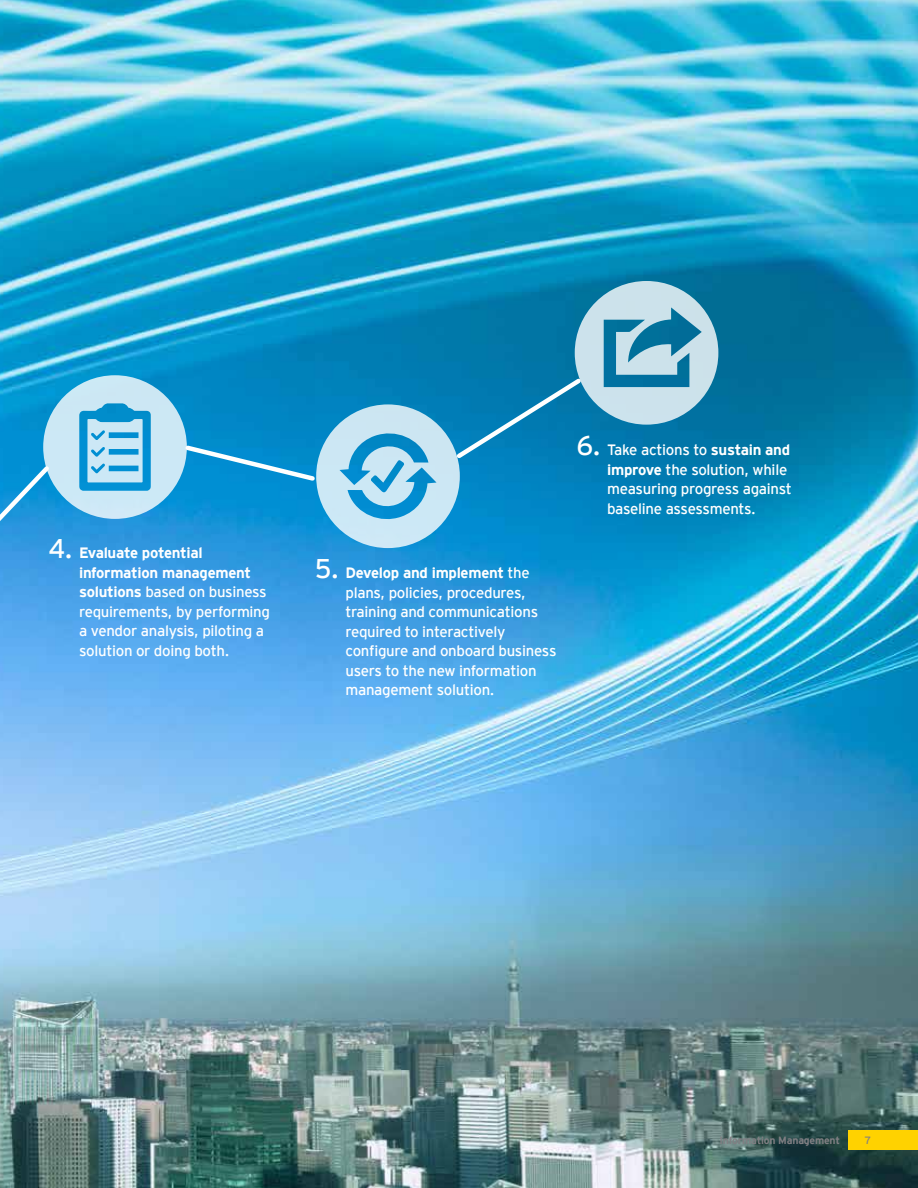
<style>
.page{position:relative;width:918px;height:1188px;background:#fff}
.page>*{position:absolute;margin:0;border:0;box-sizing:border-box;transform-origin:0 0}
.t1{font:15px/19.5px "EY Interstate";letter-spacing:-.02em;color:#fff}
.t2{font:700 10.5px "EY Interstate";letter-spacing:-.02em;color:#807f83}
.t3{font:10.5px "EY Interstate";color:#807f83}
.s1{font-size:27px}
.s2{font-weight:700}
</style>
<div class="page">
<img style="left:0;top:0;width:918px;height:1188px">
<div style="left:848px;top:1131px;width:70px;height:19px;background:#ffd200"></div>
<svg style="left:0;top:281px;width:718px;height:392px;background:#349ed3"></svg>
<p class="t1" style="left:79px;top:542px;width:193px;text-indent:-31px"><span class="s1">4.</span> <span class="s2">Evaluate potential information management solutions</span> based on business requirements, by performing a vendor analysis, piloting a solution or doing both.</p>
<p class="t1" style="left:345px;top:562px;width:213px;text-indent:-31px"><span class="s1">5.</span> <span class="s2">Develop and implement</span> the plans, policies, procedures, training and communications required to interactively configure and onboard business users to the new information management solution.</p>
<p class="t1" style="left:607px;top:439px;width:186px;text-indent:-31px"><span class="s1">6.</span> Take actions to <span class="s2">sustain and improve</span> the solution, while measuring progress against baseline assessments.</p>
<p class="t2" style="left:720px;top:1133px;width:122px">Information Management</p>
<p class="t3" style="left:864px;top:1133px;width:8px">7</p>
</div>
